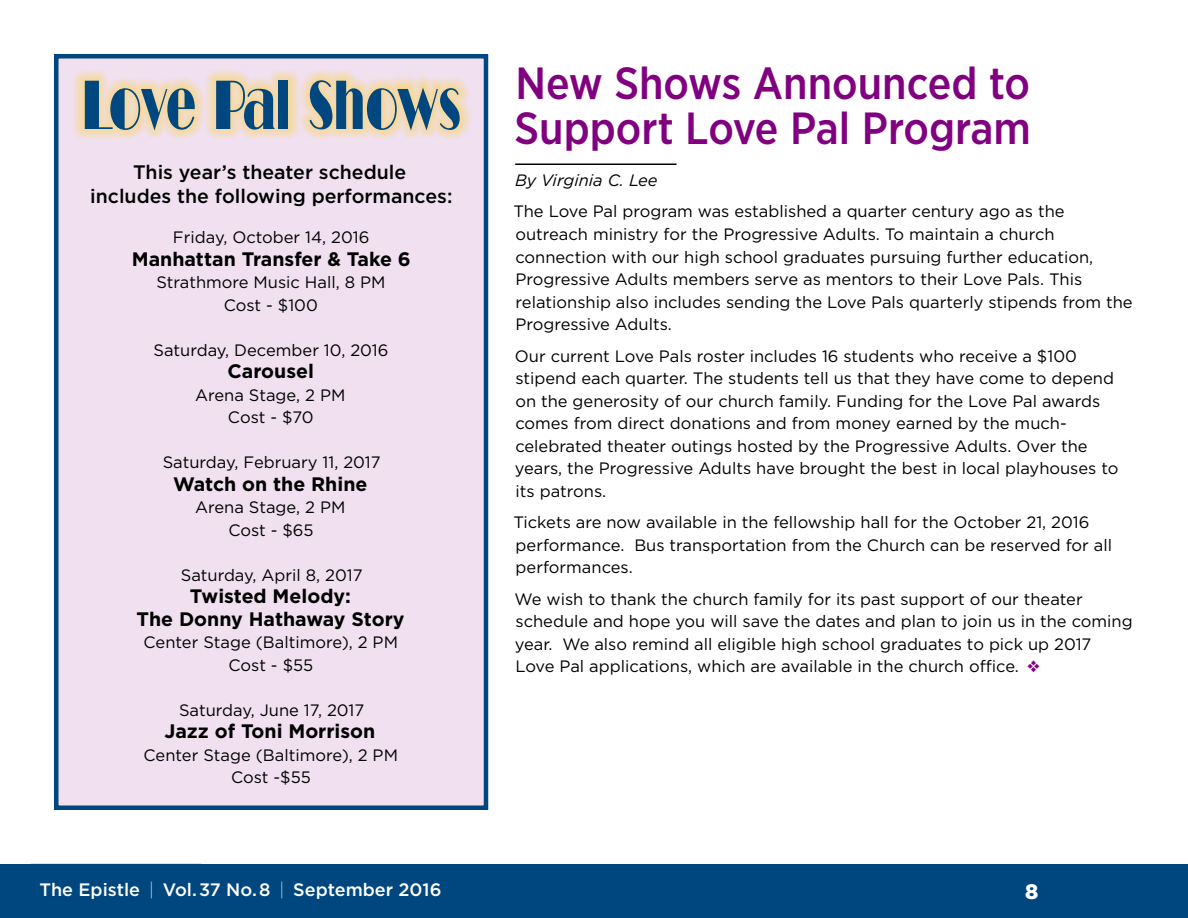
<style>
.page{position:relative;width:1188px;height:918px;background:#fff}
.page>*{position:absolute;margin:0;border:0;box-sizing:border-box;transform-origin:0 0}
.t1{font:69px "Ritz FLF Cond";letter-spacing:-.035em;color:#00467f;scale:1.07 1}
.t2{font:500 45px/45px "Gotham Narrow";color:#800080}
.t3{font:900 21px "Gotham";color:#fff}
.t4{font:700 19.5px/22.5px "Gotham";color:#000;text-align:center}
.t5{font:500 19.5px/24px "Gotham";color:#000;text-align:center}
.t6{font:500 18px "Gotham";color:#fff}
.t7{font:16.5px/22.5px "Gotham";color:#000;text-align:center}
.t8{font:italic 16.5px "Gotham";color:#000}
.s1{color:#800080}
.s2{font-weight:200}
</style>
<div class="page">
<div style="left:0;top:864px;width:1188px;height:54px;background:#00467f"></div>
<div style="left:56px;top:56px;width:430px;height:752px;background:#f0e0f0"></div>
<div style="left:54px;top:54px;width:434px;height:756px;border:4px solid #00467f"></div>
<hr style="left:515px;top:164px;width:162px;height:1px;background:#000">
<div style="left:73px;top:68px;width:399px;height:72px;background:#fc0;opacity:.75"></div>
<h1 class="t1" style="left:83px;top:70px;width:356px">Love Pal Shows</h1>
<p class="t5" style="left:90px;top:159px;width:364px">This year’s theater schedule<br>includes the following performances:</p>
<p class="t7" style="left:173px;top:226px;width:198px">Friday, October 14, 2016</p>
<p class="t4" style="left:132px;top:247px;width:281px">Manhattan Transfer &amp; Take 6</p>
<p class="t7" style="left:156px;top:271px;width:230px">Strathmore Music Hall, 8 PM<br>Cost - $100</p>
<p class="t7" style="left:154px;top:338px;width:236px">Saturday, December 10, 2016</p>
<p class="t4" style="left:228px;top:359px;width:88px">Carousel</p>
<p class="t7" style="left:195px;top:383px;width:152px">Arena Stage, 2 PM<br>Cost - $70</p>
<p class="t7" style="left:163px;top:451px;width:219px">Saturday, February 11, 2017</p>
<p class="t4" style="left:173px;top:472px;width:196px">Watch on the Rhine</p>
<p class="t7" style="left:195px;top:496px;width:152px">Arena Stage, 2 PM<br>Cost - $65</p>
<p class="t7" style="left:181px;top:563px;width:183px">Saturday, April 8, 2017</p>
<p class="t4" style="left:136px;top:584px;width:270px">Twisted Melody:<br>The Donny Hathaway Story</p>
<p class="t7" style="left:144px;top:631px;width:256px">Center Stage (Baltimore), 2 PM<br>Cost - $55</p>
<p class="t7" style="left:179px;top:698px;width:187px">Saturday, June 17, 2017</p>
<p class="t4" style="left:164px;top:719px;width:212px">Jazz of Toni Morrison</p>
<p class="t7" style="left:144px;top:743px;width:256px">Center Stage (Baltimore), 2 PM<br>Cost -$55</p>
<h2 class="t2" style="left:515px;top:60px;width:518px">New Shows Announced to<br>Support Love Pal Program</h2>
<p class="t8" style="left:515px;top:171px;width:144px">By Virginia C. Lee</p>
<p class="t7" style="left:513px;top:200px;width:621px;text-align:left">The Love Pal program was established a quarter century ago as the outreach ministry for the Progressive Adults. To maintain a church connection with our high school graduates pursuing further education, Progressive Adults members serve as mentors to their Love Pals. This relationship also includes sending the Love Pals quarterly stipends from the Progressive Adults.</p>
<p class="t7" style="left:515px;top:344px;width:605px;text-align:left">Our current Love Pals roster includes 16 students who receive a $100 stipend each quarter. The students tell us that they have come to depend on the generosity of our church family. Funding for the Love Pal awards comes from direct donations and from money earned by the much&shy;celebrated theater outings hosted by the Progressive Adults. Over the years, the Progressive Adults have brought the best in local playhouses to its patrons.</p>
<p class="t7" style="left:513px;top:511px;width:600px;text-align:left">Tickets are now available in the fellowship hall for the October 21, 2016 performance. Bus transportation from the Church can be reserved for all performances.</p>
<p class="t7" style="left:515px;top:587px;width:620px;text-align:left">We wish to thank the church family for its past support of our theater schedule and hope you will save the dates and plan to join us in the coming year. We also remind all eligible high school graduates to pick up 2017<br>Love Pal applications, which are available in the church office. <span class="s1">❖</span></p>
<p class="t6" style="left:40px;top:879px;width:403px">The Epistle <span class="s2">|</span> Vol.37 No.8 <span class="s2">|</span> September 2016</p>
<p class="t3" style="left:1025px;top:880px;width:15px">8</p>
</div>
